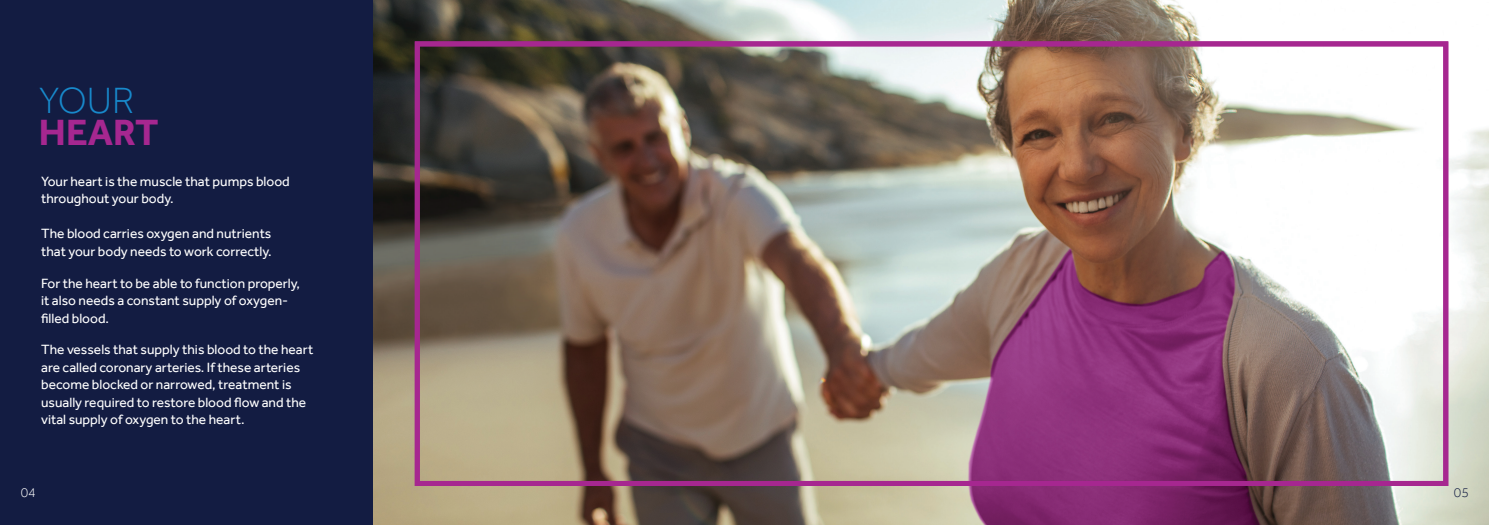
<style>
.page{position:relative;width:1489px;height:525px;background:#fff}
.page>*{position:absolute;margin:0;border:0;box-sizing:border-box;transform-origin:0 0}
.t1{font:700 37.5px "Effra";color:#a62790}
.t2{font:300 37.5px "Effra";color:#1889cb}
.t3{font:13.75px/17.5px "Effra";color:#fff}
.t4{font:300 13.75px "Effra";color:#fff}
.t5{font:300 13.75px "Effra";color:#131c42}
</style>
<div class="page">
<img style="left:373px;top:0;width:371px;height:524px">
<div style="left:0;top:0;width:373px;height:524px;background:#131c42"></div>
<img style="left:744px;top:0;width:744px;height:524px">
<div style="left:415px;top:41px;width:1033px;height:444px;border:5px solid #a62790"></div>
<h1 class="t2" style="left:39px;top:78px;width:97px">YOUR</h1>
<h1 class="t1" style="left:39px;top:110px;width:121px">HEART</h1>
<p class="t3" style="left:41px;top:172px;width:250px">Your heart is the muscle that pumps blood throughout your body.</p>
<p class="t3" style="left:41px;top:225px;width:232px">The blood carries oxygen and nutrients that your body needs to work correctly.</p>
<p class="t3" style="left:41px;top:274px;width:260px">For the heart to be able to function properly, it also needs a constant supply of oxygen&shy;filled blood.</p>
<p class="t3" style="left:41px;top:340px;width:274px">The vessels that supply this blood to the heart are called coronary arteries. If these arteries become blocked or narrowed, treatment is usually required to restore blood flow and the vital supply of oxygen to the heart.</p>
<p class="t4" style="left:21px;top:483px;width:16px">04</p>
<p class="t5" style="left:1453px;top:483px;width:16px">05</p>
</div>
